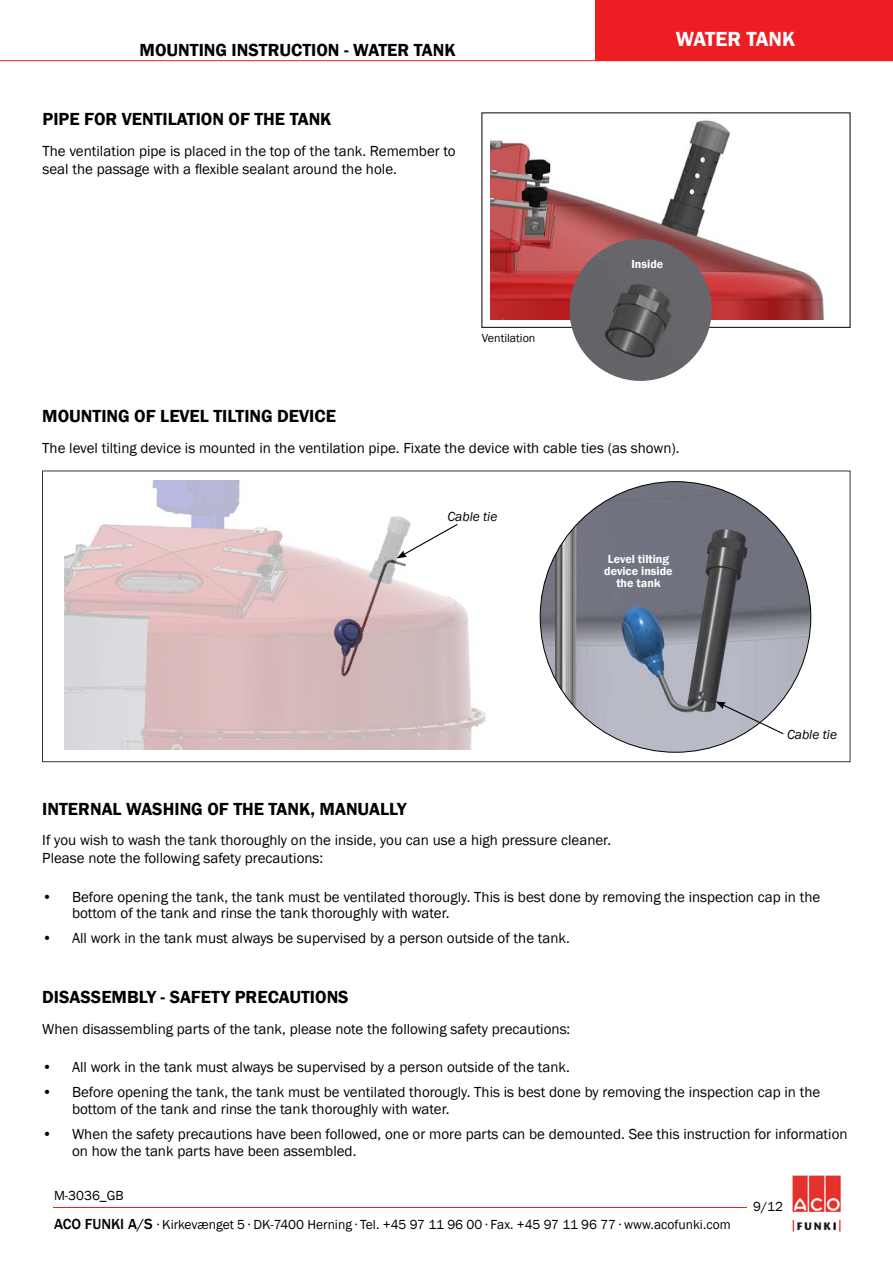
<style>
.page{position:relative;width:893px;height:1263px;background:#fff}
.page>*{position:absolute;margin:0;border:0;box-sizing:border-box;transform-origin:0 0}
.t1{font:600 21px "Franklin Gothic";color:#fff}
.t2{font:600 18px "Franklin Gothic";color:#000}
.t3{font:15px/16.5px "Franklin Gothic";color:#000}
.t4{font:13.5px "Franklin Gothic";color:#000}
.t5{font:italic 13.5px "Franklin Gothic";color:#000}
.t6{font:600 12px/12px "Franklin Gothic";color:#fff;text-align:center}
.t7{font:12px "Franklin Gothic";color:#000}
.s1{font-weight:500;font-size:15px}
</style>
<div class="page">
<hr style="left:0;top:60px;width:893px;height:1px;background:#ed1d24">
<img style="left:792px;top:1175px;width:49px;height:57px">
<hr style="left:53px;top:1207px;width:693px;height:1px;background:#ed1d24">
<div style="left:595px;top:0;width:298px;height:61px;background:#ed1d24"></div>
<img style="left:490px;top:120px;width:334px;height:200px">
<img style="left:569px;top:239px;width:143px;height:142px;border-radius:71px">
<img style="left:64px;top:481px;width:422px;height:268px">
<img style="left:540px;top:482px;width:271px;height:270px;border-radius:135px">
<svg style="left:397px;top:523px;width:62px;height:35px"></svg>
<svg style="left:715px;top:701px;width:69px;height:34px"></svg>
<p class="t2" style="left:140px;top:39px;width:250px">MOUNTING INSTRUCTION - WATER</p>
<p class="t2" style="left:414px;top:39px;width:43px">TANK</p>
<p class="t2" style="left:43px;top:108px;width:224px">PIPE FOR VENTILATION OF THE</p>
<p class="t2" style="left:290px;top:108px;width:43px">TANK</p>
<p class="t3" style="left:43px;top:142px;width:415px;line-height:18px">The ventilation pipe is placed in the top of the tank. Remember to seal the passage with a flexible sealant around the hole.</p>
<p class="t2" style="left:42px;top:405px;width:293px">MOUNTING OF LEVEL TILTING DEVICE</p>
<p class="t7" style="left:482px;top:330px;width:55px">Ventilation</p>
<h1 class="t1" style="left:676px;top:26px;width:121px">WATER TANK</h1>
<p class="t6" style="left:631px;top:258px;width:33px">Inside</p>
<p class="t3" style="left:42px;top:440px;width:639px">The level tilting device is mounted in the ventilation pipe. Fixate the device with cable ties (as shown).</p>
<p class="t5" style="left:447px;top:508px;width:52px">Cable tie</p>
<p class="t2" style="left:42px;top:797px;width:203px">INTERNAL WASHING OF THE</p>
<p class="t2" style="left:269px;top:797px;width:122px">TANK, MANUALLY</p>
<p class="t6" style="left:604px;top:553px;width:70px">Level tilting device inside the tank</p>
<p class="t5" style="left:787px;top:726px;width:52px">Cable tie</p>
<p class="t3" style="left:42px;top:832px;width:570px;line-height:18px">If you wish to wash the tank thoroughly on the inside, you can use a high pressure cleaner.<br>Please note the following safety precautions:</p>
<p class="t3" style="left:72px;top:889px;width:750px;text-indent:-30px">• Before opening the tank, the tank must be ventilated thorougly. This is best done by removing the inspection cap in the bottom of the tank and rinse the tank thoroughly with water.</p>
<p class="t3" style="left:42px;top:930px;width:529px">• All work in the tank must always be supervised by a person outside of the tank.</p>
<p class="t2" style="left:42px;top:986px;width:71px">DISASSEMBLY</p>
<p class="t2" style="left:161px;top:986px;width:51px">- SAFETY</p>
<p class="t2" style="left:235px;top:986px;width:12px">PRE</p>
<p class="t2" style="left:268px;top:986px;width:83px">CAUTIONS</p>
<p class="t3" style="left:42px;top:1021px;width:530px">When disassembling parts of the tank, please note the following safety precautions:</p>
<p class="t3" style="left:42px;top:1059px;width:529px">• All work in the tank must always be supervised by a person outside of the tank.</p>
<p class="t3" style="left:72px;top:1084px;width:750px;text-indent:-30px">• Before opening the tank, the tank must be ventilated thorougly. This is best done by removing the inspection cap in the bottom of the tank and rinse the tank thoroughly with water.</p>
<p class="t3" style="left:72px;top:1126px;width:777px;text-indent:-30px">• When the safety precautions have been followed, one or more parts can be demounted. See this instruction for information on how the tank parts have been assembled.</p>
<p class="t4" style="left:54px;top:1187px;width:71px">M-3036_GB</p>
<p class="t4" style="left:54px;top:1216px;width:678px"><span class="s1">ACO FUNKI A/S</span> ∙ Kirkevænget 5 ∙ DK-7400 Herning ∙ Tel. +45 97 11 96 00 ∙ Fax. +45 97 11 96 77 ∙ www.acofunki.com</p>
<p class="t4" style="left:753px;top:1198px;width:31px">9/12</p>
</div>
